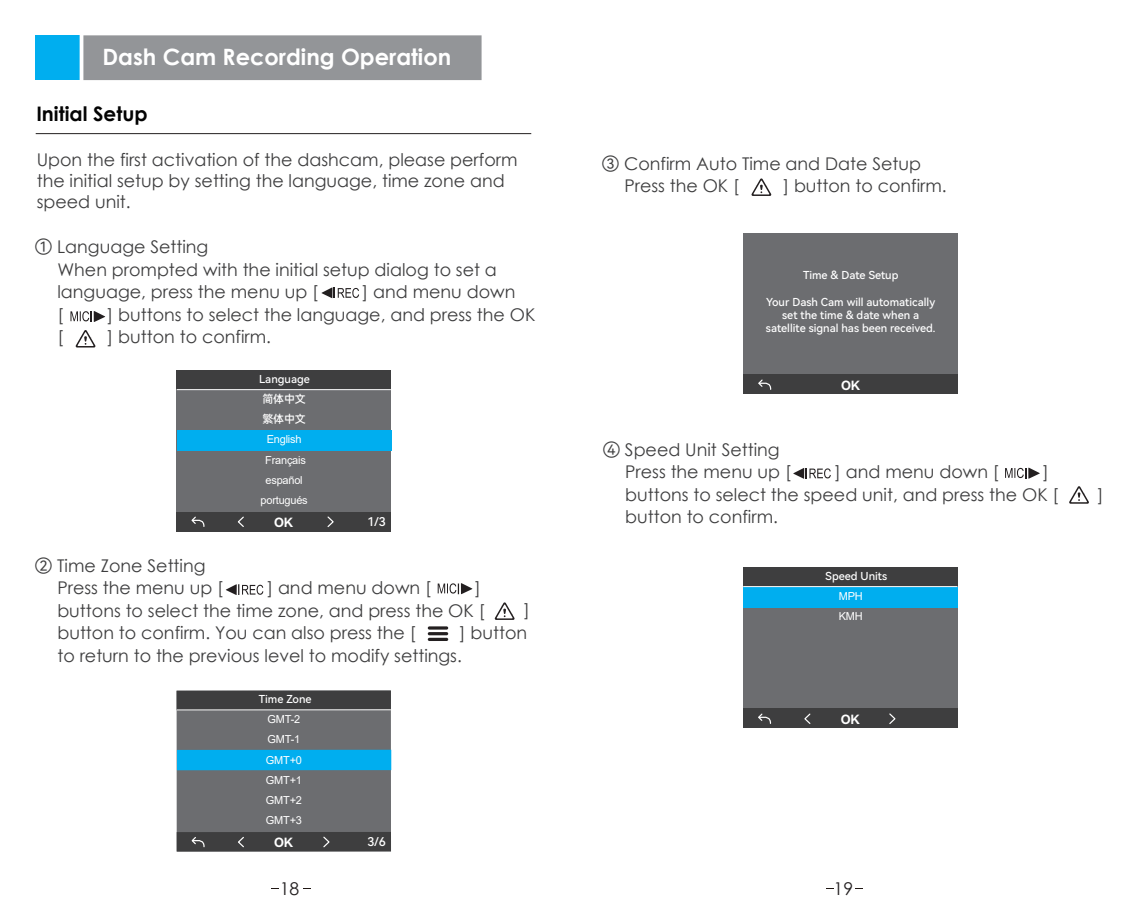
<style>
.page{position:relative;width:1134px;height:922px;background:#fff}
.page>*{position:absolute;margin:0;border:0;box-sizing:border-box;transform-origin:0 0}
.t1{font:700 22.5px "Century Gothic";color:#fff}
.t2{font:700 20px "Century Gothic";color:#030303}
.t3{font:17.5px/22.5px "Century Gothic";color:#3e3e3f}
.t4{font:17.5px "Century Gothic";color:#231f20}
.t5{font:12.75px "Harmony OS Sans SC Bold";letter-spacing:-.02em;color:#fff}
.t6{font:12px "Harmony OS Sans SC Medium";color:#fff}
.t7{font:11px/20.2px "Harmony OS Sans SC Medium";color:#fff;text-align:center}
.t8{font:11px/20px "Arial";letter-spacing:-.02em;color:#fff}
.s1{font-family:"Harmony OS Sans SC"}
</style>
<div class="page">
<div style="left:35px;top:35px;width:128px;height:45px;background:#00aeef"></div>
<div style="left:80px;top:35px;width:402px;height:46px;background:#939598"></div>
<hr style="left:36px;top:133px;width:495px;height:1px;background:#231f20">
<svg style="left:321px;top:287px;width:38px;height:11px"></svg>
<svg style="left:70px;top:311px;width:35px;height:11px"></svg>
<svg style="left:76px;top:330px;width:19px;height:17px"></svg>
<svg style="left:793px;top:468px;width:38px;height:10px"></svg>
<svg style="left:1005px;top:467px;width:35px;height:11px"></svg>
<svg style="left:1069px;top:486px;width:20px;height:17px"></svg>
<svg style="left:751px;top:178px;width:20px;height:18px"></svg>
<div style="left:177px;top:690px;width:214px;height:161px;background:#6c6d70"></div>
<div style="left:177px;top:690px;width:214px;height:20px;background:#3e3e3f"></div>
<div style="left:177px;top:831px;width:214px;height:20px;background:#3e3e3f"></div>
<div style="left:177px;top:749px;width:214px;height:21px;background:#00aeef"></div>
<hr style="left:177px;top:709px;width:214px;height:1px;background:#fff">
<svg style="left:238px;top:836px;width:6px;height:12px"></svg>
<svg style="left:323px;top:836px;width:7px;height:12px"></svg>
<svg style="left:191px;top:837px;width:14px;height:10px"></svg>
<div style="left:177px;top:370px;width:214px;height:161px;background:#6c6d70"></div>
<div style="left:177px;top:370px;width:214px;height:20px;background:#3e3e3f"></div>
<div style="left:177px;top:511px;width:214px;height:20px;background:#3e3e3f"></div>
<div style="left:177px;top:430px;width:214px;height:21px;background:#00aeef"></div>
<hr style="left:177px;top:389px;width:214px;height:1px;background:#fff">
<svg style="left:237px;top:516px;width:7px;height:11px"></svg>
<svg style="left:327px;top:516px;width:7px;height:11px"></svg>
<svg style="left:191px;top:516px;width:14px;height:11px"></svg>
<div style="left:743px;top:567px;width:214px;height:161px;background:#6c6d70"></div>
<div style="left:743px;top:567px;width:214px;height:19px;background:#3e3e3f"></div>
<div style="left:743px;top:708px;width:214px;height:20px;background:#3e3e3f"></div>
<div style="left:743px;top:587px;width:215px;height:20px;background:#00aeef"></div>
<hr style="left:743px;top:586px;width:214px;height:1px;background:#fff">
<svg style="left:804px;top:713px;width:7px;height:11px"></svg>
<svg style="left:889px;top:713px;width:7px;height:11px"></svg>
<svg style="left:758px;top:713px;width:14px;height:11px"></svg>
<div style="left:743px;top:233px;width:215px;height:161px;background:#6c6d70"></div>
<div style="left:743px;top:374px;width:215px;height:20px;background:#3e3e3f"></div>
<svg style="left:758px;top:379px;width:14px;height:11px"></svg>
<hr style="left:428px;top:626px;width:20px;height:3px;background:#231f20;border-radius:2px">
<hr style="left:428px;top:632px;width:20px;height:3px;background:#231f20;border-radius:2px">
<svg style="left:428px;top:637px;width:20px;height:4px"></svg>
<svg style="left:226px;top:584px;width:37px;height:11px"></svg>
<svg style="left:438px;top:583px;width:34px;height:11px"></svg>
<svg style="left:495px;top:602px;width:19px;height:17px"></svg>
<p class="t1" style="left:102px;top:40px;width:350px">Dash Cam Recording Operation</p>
<p class="t2" style="left:36px;top:98px;width:113px">Initial Setup</p>
<p class="t3" style="left:37px;top:149px;width:482px;line-height:21px">Upon the first activation of the dashcam, please perform the initial setup by setting the language, time zone and speed unit.</p>
<p class="t3" style="left:57px;top:235px;width:441px;text-indent:-22px"><span class="s1">①</span> Language Setting<br>When prompted with the initial setup dialog to set a language, press the menu up [</p>
<p class="t3" style="left:362px;top:280px;width:155px">] and menu down</p>
<p class="t3" style="left:57px;top:303px;width:8px">[</p>
<p class="t3" style="left:107px;top:303px;width:430px">] buttons to select the language, and press the OK</p>
<p class="t3" style="left:57px;top:325px;width:8px">[</p>
<p class="t3" style="left:107px;top:325px;width:165px">] button to confirm.</p>
<p class="t7" style="left:259px;top:368px;width:52px">Language简体中文繁体中文</p>
<p class="t8" style="left:261px;top:429px;width:49px;text-align:center">English<br>Français español portugués</p>
<p class="t5" style="left:274px;top:513px;width:21px">OK</p>
<p class="t6" style="left:368px;top:513px;width:20px">1/3</p>
<p class="t3" style="left:57px;top:553px;width:167px;text-indent:-23px"><span class="s1">②</span> Time Zone Setting<br>Press the menu up [</p>
<p class="t3" style="left:57px;top:576px;width:429px;text-align:right">]<br>buttons to select the time zone, and press the OK [</p>
<p class="t3" style="left:267px;top:576px;width:166px">] and menu down [</p>
<p class="t3" style="left:524px;top:598px;width:8px">]</p>
<p class="t3" style="left:57px;top:621px;width:360px">button to confirm. You can also press the [</p>
<p class="t3" style="left:57px;top:621px;width:471px;text-indent:402px">] button to return to the previous level to modify settings.</p>
<p class="t7" style="left:259px;top:688px;width:54px">Time Zone</p>
<p class="t8" style="left:266px;top:709px;width:38px">GMT-2<br>GMT-1<br>GMT+0<br>GMT+1<br>GMT+2<br>GMT+3</p>
<p class="t5" style="left:274px;top:833px;width:21px">OK</p>
<p class="t6" style="left:367px;top:833px;width:20px">3/6</p>
<p class="t3" style="left:624px;top:152px;width:298px;text-indent:-22px"><span class="s1">③</span> Confirm Auto Time and Date Setup<br>Press the OK [</p>
<p class="t3" style="left:783px;top:174px;width:165px">] button to confirm.</p>
<p class="t7" style="left:803px;top:264px;width:97px">Time &amp; Date Setup</p>
<p class="t7" style="left:766px;top:295px;width:171px;line-height:13.2px">Your Dash Cam will automatically set the time &amp; date when a satellite signal has been received.</p>
<p class="t5" style="left:841px;top:376px;width:21px">OK</p>
<p class="t3" style="left:625px;top:438px;width:167px;text-indent:-22px"><span class="s1">④</span> Speed Unit Setting<br>Press the menu up [</p>
<p class="t3" style="left:625px;top:460px;width:435px;text-indent:418px">] buttons to select the speed unit, and press the OK [</p>
<p class="t3" style="left:835px;top:460px;width:166px">] and menu down [</p>
<p class="t3" style="left:625px;top:505px;width:154px">button to confirm.</p>
<p class="t7" style="left:826px;top:565px;width:63px">Speed Units</p>
<p class="t8" style="left:839px;top:586px;width:25px">MPH<br>KMH</p>
<p class="t5" style="left:841px;top:710px;width:21px">OK</p>
<p class="t4" style="left:280px;top:876px;width:21px">18</p>
<p class="t4" style="left:833px;top:876px;width:21px">19</p>
<p class="t3" style="left:1097px;top:483px;width:8px">]</p>
</div>
